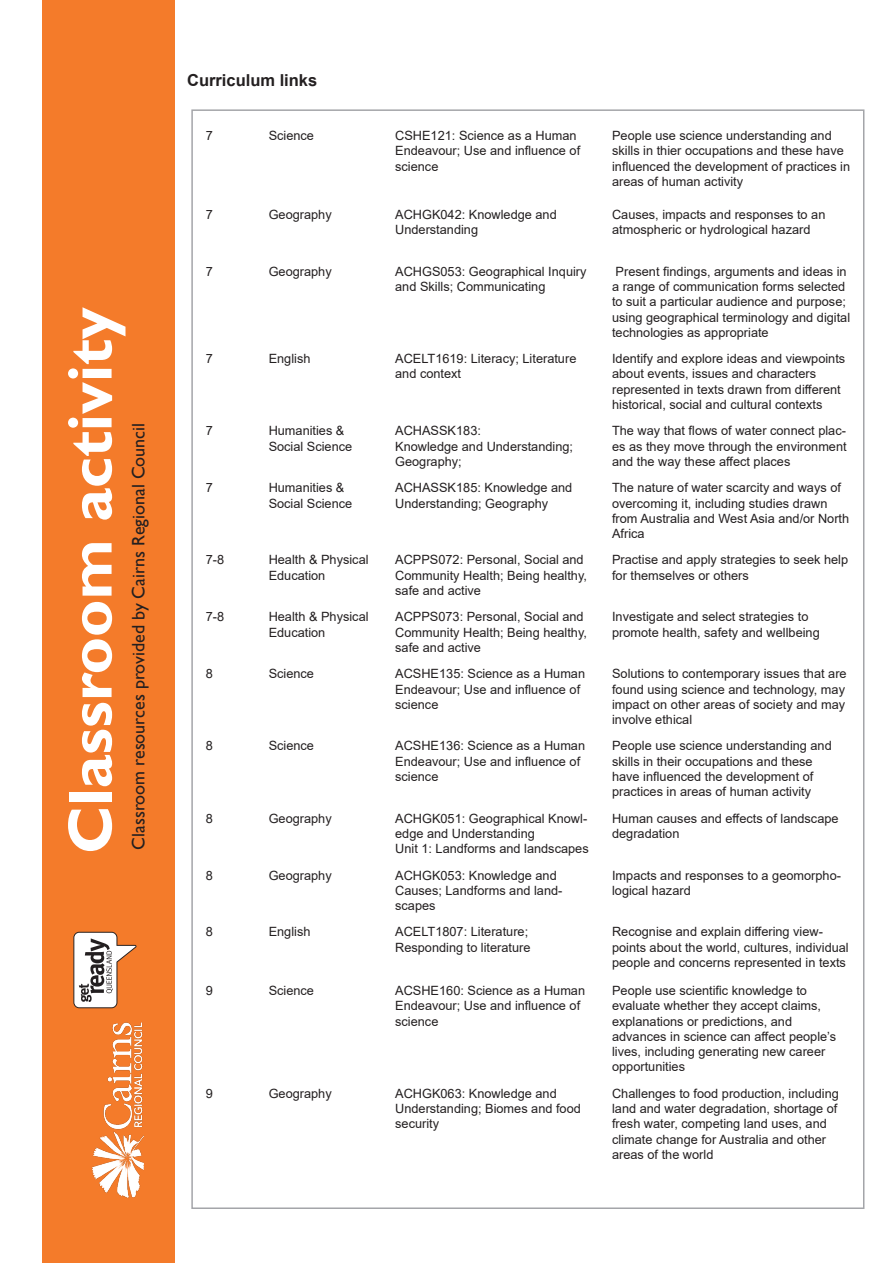
<style>
.page{position:relative;width:893px;height:1263px;background:#fff}
.page>*{position:absolute;margin:0;border:0;box-sizing:border-box;transform-origin:0 0}
.t1{font:700 63px "Gill Sans";color:#fff}
.t2{font:18px "Gill Sans";color:#231f20}
.t3{font:700 16.5px "Arial";color:#231f20}
.t4{font:12.75px/15.3px "Arial";color:#231f20}
</style>
<div class="page">
<div style="left:43px;top:0;width:132px;height:1263px;background:#f47b2a"></div>
<img style="left:92px;top:1023px;width:52px;height:175px">
<svg style="left:73px;top:932px;width:63px;height:76px"></svg>
<p class="t1" style="left:52px;top:854px;width:548px;rotate:-90deg">Classroom activity</p>
<p class="t2" style="left:128px;top:849px;width:428px;rotate:-90deg">Classroom resources provided by Cairns Regional Council</p>
<p class="t3" style="left:187px;top:69px;width:132px">Curriculum links</p>
<p class="t4" style="left:206px;top:128px;width:9px">7</p>
<p class="t4" style="left:269px;top:128px;width:47px">Science</p>
<p class="t4" style="left:395px;top:128px;width:186px">CSHE121: Science as a Human<br>Endeavour; Use and influence of science</p>
<p class="t4" style="left:612px;top:128px;width:240px">People use science understanding and skills in thier occupations and these have influenced the development of practices in areas of human activity</p>
<p class="t4" style="left:206px;top:206px;width:9px">7</p>
<p class="t4" style="left:269px;top:206px;width:65px">Geography</p>
<p class="t4" style="left:395px;top:206px;width:163px">ACHGK042: Knowledge and<br>Understanding</p>
<p class="t4" style="left:612px;top:206px;width:215px">Causes, impacts and responses to an atmospheric or hydrological hazard</p>
<p class="t4" style="left:206px;top:263px;width:9px">7</p>
<p class="t4" style="left:269px;top:263px;width:65px">Geography</p>
<p class="t4" style="left:395px;top:263px;width:193px">ACHGS053: Geographical Inquiry and Skills; Communicating</p>
<p class="t4" style="left:612px;top:263px;width:240px">Present findings, arguments and ideas in a range of communication forms selected to suit a particular audience and purpose; using geographical terminology and digital technologies as appropriate</p>
<p class="t4" style="left:206px;top:351px;width:9px">7</p>
<p class="t4" style="left:269px;top:351px;width:43px">English</p>
<p class="t4" style="left:395px;top:351px;width:183px">ACELT1619: Literacy; Literature and context</p>
<p class="t4" style="left:612px;top:351px;width:235px">Identify and explore ideas and viewpoints about events, issues and characters represented in texts drawn from different historical, social and cultural contexts</p>
<p class="t4" style="left:206px;top:423px;width:9px">7</p>
<p class="t4" style="left:269px;top:423px;width:85px">Humanities &amp;<br>Social Science</p>
<p class="t4" style="left:395px;top:423px;width:87px">ACHASSK183:</p>
<p class="t4" style="left:612px;top:423px;width:236px;text-align:justify">The way that flows of water connect plac&shy;es as they move through the environment and the way these affect places</p>
<p class="t4" style="left:395px;top:438px;width:179px">Knowledge and Understanding;<br>Geography;</p>
<p class="t4" style="left:206px;top:480px;width:9px">7</p>
<p class="t4" style="left:269px;top:480px;width:85px">Humanities &amp;<br>Social Science</p>
<p class="t4" style="left:395px;top:480px;width:179px">ACHASSK185: Knowledge and<br>Understanding; Geography</p>
<p class="t4" style="left:612px;top:480px;width:239px">The nature of water scarcity and ways of overcoming it, including studies drawn from Australia and West Asia and/or North<br>Africa</p>
<p class="t4" style="left:206px;top:552px;width:20px">7-8</p>
<p class="t4" style="left:269px;top:552px;width:101px">Health &amp; Physical<br>Education</p>
<p class="t4" style="left:395px;top:552px;width:193px">ACPPS072: Personal, Social and<br>Community Health; Being healthy, safe and active</p>
<p class="t4" style="left:612px;top:552px;width:237px">Practise and apply strategies to seek help for themselves or others</p>
<p class="t4" style="left:206px;top:609px;width:20px">7-8</p>
<p class="t4" style="left:269px;top:609px;width:101px">Health &amp; Physical<br>Education</p>
<p class="t4" style="left:395px;top:609px;width:193px">ACPPS073: Personal, Social and<br>Community Health; Being healthy, safe and active</p>
<p class="t4" style="left:612px;top:609px;width:209px">Investigate and select strategies to promote health, safety and wellbeing</p>
<p class="t4" style="left:206px;top:666px;width:9px">8</p>
<p class="t4" style="left:269px;top:666px;width:47px">Science</p>
<p class="t4" style="left:395px;top:666px;width:191px">ACSHE135: Science as a Human<br>Endeavour; Use and influence of science</p>
<p class="t4" style="left:612px;top:666px;width:236px">Solutions to contemporary issues that are found using science and technology, may impact on other areas of society and may involve ethical</p>
<p class="t4" style="left:206px;top:738px;width:9px">8</p>
<p class="t4" style="left:269px;top:738px;width:47px">Science</p>
<p class="t4" style="left:395px;top:738px;width:191px">ACSHE136: Science as a Human<br>Endeavour; Use and influence of science</p>
<p class="t4" style="left:612px;top:738px;width:221px">People use science understanding and skills in their occupations and these have influenced the development of practices in areas of human activity</p>
<p class="t4" style="left:206px;top:810px;width:9px">8</p>
<p class="t4" style="left:269px;top:810px;width:65px">Geography</p>
<p class="t4" style="left:395px;top:810px;width:194px">ACHGK051: Geographical Knowl&shy;edge and Understanding</p>
<p class="t4" style="left:395px;top:841px;width:195px">Unit 1: Landforms and landscapes</p>
<p class="t4" style="left:612px;top:810px;width:228px">Human causes and effects of landscape degradation</p>
<p class="t4" style="left:206px;top:867px;width:9px">8</p>
<p class="t4" style="left:269px;top:867px;width:65px">Geography</p>
<p class="t4" style="left:395px;top:867px;width:169px">ACHGK053: Knowledge and<br>Causes; Landforms and land&shy;scapes</p>
<p class="t4" style="left:612px;top:867px;width:230px">Impacts and responses to a geomorpho&shy;logical hazard</p>
<p class="t4" style="left:206px;top:924px;width:9px">8</p>
<p class="t4" style="left:269px;top:924px;width:43px">English</p>
<p class="t4" style="left:395px;top:924px;width:137px">ACELT1807: Literature;<br>Responding to literature</p>
<p class="t4" style="left:612px;top:924px;width:238px">Recognise and explain differing view&shy;points about the world, cultures, individual people and concerns represented in texts</p>
<p class="t4" style="left:206px;top:983px;width:9px">9</p>
<p class="t4" style="left:269px;top:983px;width:47px">Science</p>
<p class="t4" style="left:395px;top:983px;width:191px">ACSHE160: Science as a Human<br>Endeavour; Use and influence of science</p>
<p class="t4" style="left:612px;top:983px;width:226px">People use scientific knowledge to evaluate whether they accept claims, explanations or predictions, and advances in science can affect people’s lives, including generating new career opportunities</p>
<p class="t4" style="left:206px;top:1085px;width:9px">9</p>
<p class="t4" style="left:269px;top:1085px;width:65px">Geography</p>
<p class="t4" style="left:395px;top:1085px;width:187px">ACHGK063: Knowledge and<br>Understanding; Biomes and food security</p>
<p class="t4" style="left:612px;top:1085px;width:228px">Challenges to food production, including land and water degradation, shortage of fresh water, competing land uses, and climate change for Australia and other areas of the world</p>
</div>
